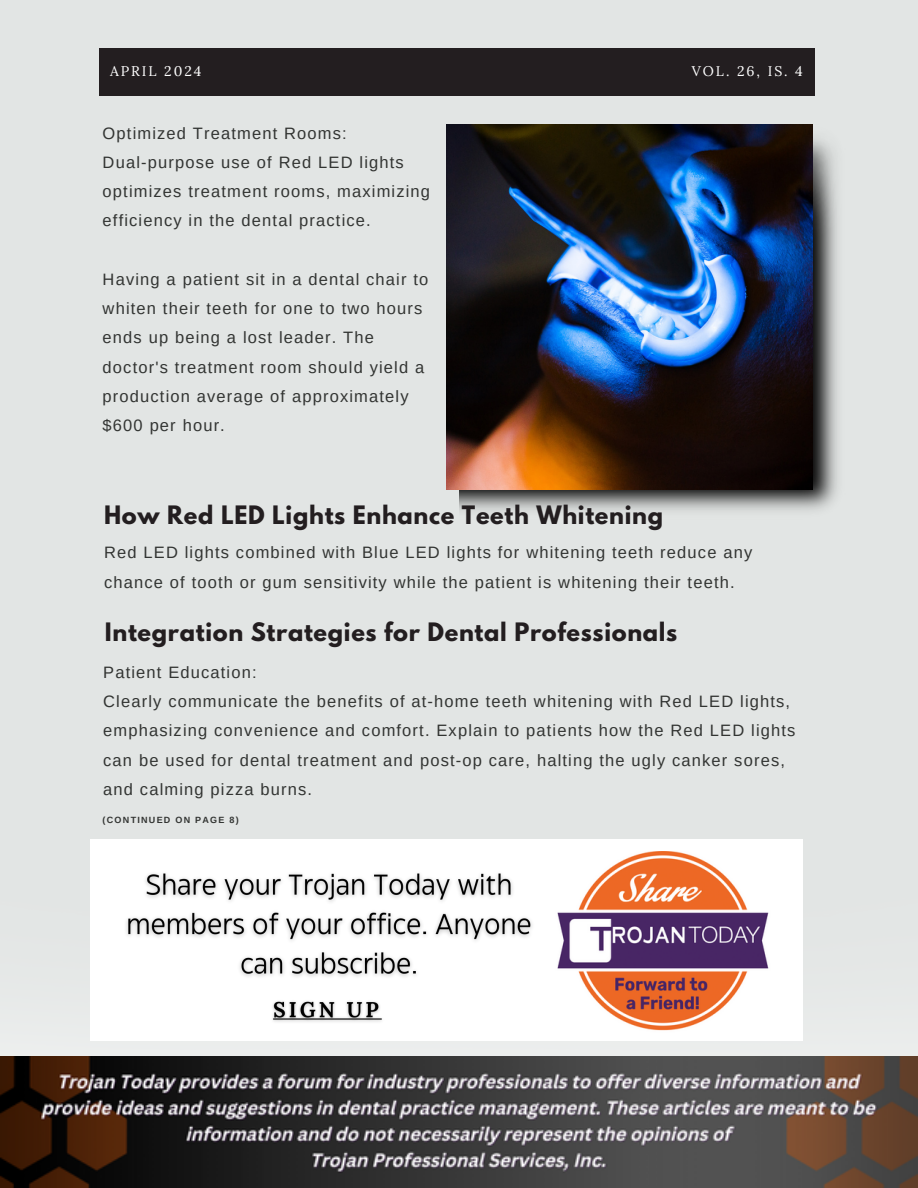
<style>
.page{position:relative;width:918px;height:1188px;background:#e2e5e4}
.page>*{position:absolute;margin:0;border:0;box-sizing:border-box;transform-origin:0 0}
.t1{font:700 22.5px "League Spartan";letter-spacing:.03em;color:#231e20}
.t2{font:16.5px/29.2px "Arimo";letter-spacing:.07em;color:#323432}
.t3{font:13.95px "Lora";letter-spacing:.14em;color:#fff}
.t4{font:700 9px "Arimo";letter-spacing:.14em;color:#323432}
</style>
<div class="page">
<div style="left:99px;top:49px;width:715px;height:46px;background:#231e20"></div>
<img style="left:0;top:839px;width:918px;height:218px">
<img style="left:0;top:1057px;width:918px;height:131px">
<div style="left:91px;top:840px;width:712px;height:201px;background:#fff"></div>
<img style="left:557px;top:852px;width:212px;height:179px">
<img style="left:459px;top:124px;width:379px;height:387px">
<img style="left:447px;top:124px;width:365px;height:366px">
<img style="left:126px;top:873px;width:406px;height:104px">
<img style="left:272px;top:1001px;width:110px;height:21px">
<p class="t3" style="left:110px;top:62px;width:93px">APRIL 2024</p>
<p class="t3" style="left:692px;top:62px;width:113px">VOL. 26, IS. 4</p>
<p class="t2" style="left:103px;top:118px;width:329px">Optimized Treatment Rooms:<br>Dual-purpose use of Red LED lights optimizes treatment rooms, maximizing efficiency in the dental practice.</p>
<p class="t2" style="left:103px;top:265px;width:327px">Having a patient sit in a dental chair to whiten their teeth for one to two hours ends up being a lost leader. The doctor's treatment room should yield a production average of approximately $600 per hour.</p>
<h1 class="t1" style="left:104px;top:504px;width:561px">How Red LED Lights Enhance Teeth Whitening</h1>
<p class="t2" style="left:104px;top:538px;width:650px">Red LED lights combined with Blue LED lights for whitening teeth reduce any chance of tooth or gum sensitivity while the patient is whitening their teeth.</p>
<h1 class="t1" style="left:105px;top:621px;width:574px">Integration Strategies for Dental Professionals</h1>
<p class="t2" style="left:103px;top:658px;width:694px">Patient Education:<br>Clearly communicate the benefits of at-home teeth whitening with Red LED lights, emphasizing convenience and comfort. Explain to patients how the Red LED lights can be used for dental treatment and post-op care, halting the ugly canker sores, and calming pizza burns.</p>
<p class="t4" style="left:103px;top:815px;width:138px">(CONTINUED ON PAGE 8)</p>
</div>
